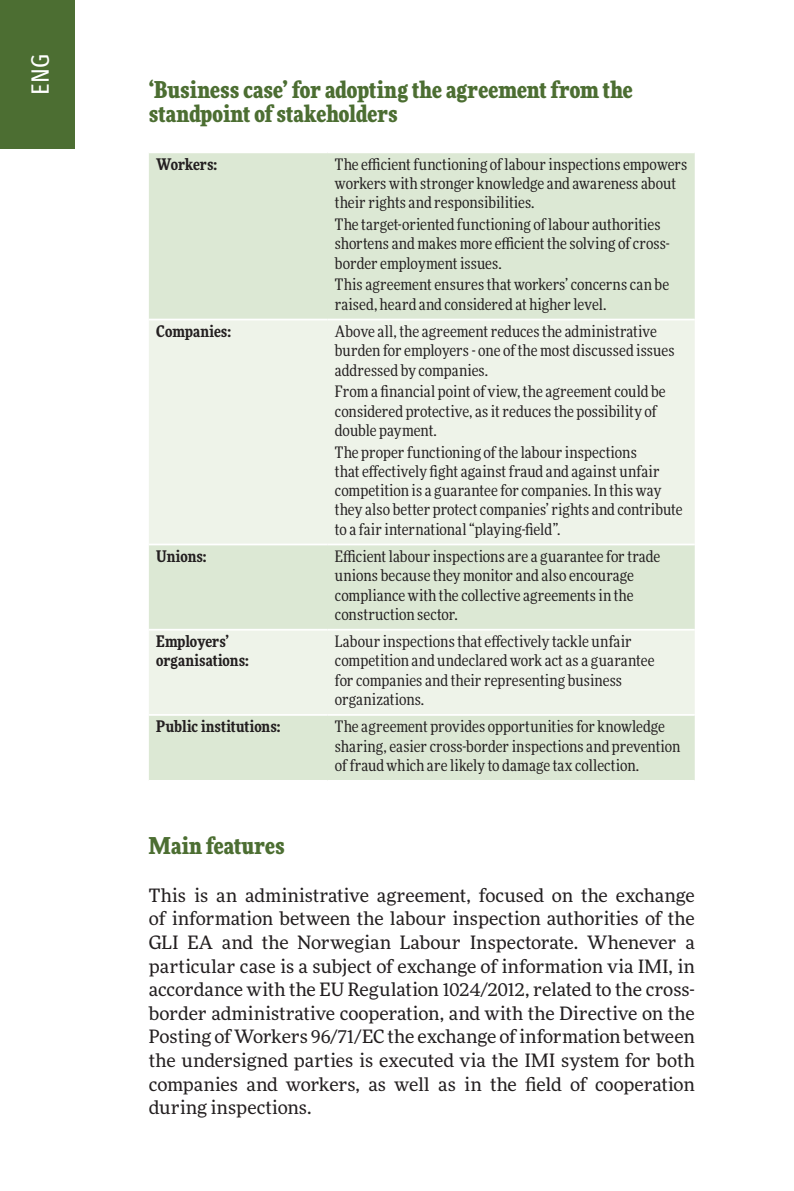
<style>
.page{position:relative;width:794px;height:1191px;background:#fff}
.page>*{position:absolute;margin:0;border:0;box-sizing:border-box;transform-origin:0 0}
.t1{font:24.5px "Fira Sans Condensed";color:#fff}
.t2{font:900 condensed 22.75px/23.6px "More Pro";color:#4c6e32;scale:1.1 1}
.t3{font:18.38px/23.6px "More Pro";letter-spacing:-.005em;color:#231f20;text-align:justify}
.t4{font:condensed 15.75px/19.2px "More Pro";letter-spacing:.005em;color:#231f20;scale:1.1 1}
.t5{font:700 condensed 15.75px/19.2px "More Pro";color:#231f20;scale:1.1 1}
</style>
<div class="page">
<div style="left:0;top:0;width:74px;height:149px;background:#4c6e32"></div>
<div style="left:149px;top:153px;width:545px;height:627px;background:#dce8d4"></div>
<svg style="left:149px;top:320px;width:545px;height:394px;background:#eaf0e4"></svg>
<hr style="left:149px;top:319px;width:178px;height:1px;background:#fff">
<hr style="left:327px;top:319px;width:367px;height:1px;background:#fff">
<hr style="left:149px;top:543px;width:178px;height:2px;background:#fff">
<hr style="left:327px;top:543px;width:367px;height:2px;background:#fff">
<hr style="left:149px;top:629px;width:178px;height:1px;background:#fff">
<hr style="left:327px;top:629px;width:367px;height:1px;background:#fff">
<hr style="left:149px;top:714px;width:178px;height:2px;background:#fff">
<hr style="left:327px;top:714px;width:367px;height:2px;background:#fff">
<h1 class="t1" style="left:22px;top:95px;width:42px;rotate:-90deg">ENG</h1>
<h2 class="t2" style="left:149px;top:76px;width:441px">‘Business case’ for adopting the agreement from the standpoint of stakeholders</h2>
<p class="t5" style="left:156px;top:153px;width:57px">Workers:</p>
<p class="t4" style="left:335px;top:154px;width:322px">The efficient functioning of labour inspections empowers workers with stronger knowledge and awareness about their rights and responsibilities.</p>
<p class="t4" style="left:335px;top:214px;width:306px">The target-oriented functioning of labour authorities shortens and makes more efficient the solving of cross&shy;border employment issues.</p>
<p class="t4" style="left:335px;top:275px;width:305px">This agreement ensures that workers’ concerns can be raised, heard and considered at higher level.</p>
<p class="t5" style="left:156px;top:320px;width:69px">Companies:</p>
<p class="t4" style="left:335px;top:321px;width:310px">Above all, the agreement reduces the administrative burden for employers - one of the most discussed issues addressed by companies.</p>
<p class="t4" style="left:335px;top:381px;width:302px">From a financial point of view, the agreement could be considered protective, as it reduces the possibility of double payment.</p>
<p class="t4" style="left:335px;top:442px;width:317px">The proper functioning of the labour inspections<br>that effectively fight against fraud and against unfair competition is a guarantee for companies. In this way they also better protect companies’ rights and contribute to a fair international “playing-field”.</p>
<p class="t5" style="left:156px;top:545px;width:47px">Unions:</p>
<p class="t4" style="left:335px;top:546px;width:297px">Efficient labour inspections are a guarantee for trade unions because they monitor and also encourage compliance with the collective agreements in the construction sector.</p>
<p class="t5" style="left:156px;top:631px;width:86px">Employers’ organisations:</p>
<p class="t4" style="left:335px;top:631px;width:292px">Labour inspections that effectively tackle unfair competition and undeclared work act as a guarantee for companies and their representing business organizations.</p>
<p class="t5" style="left:156px;top:716px;width:114px">Public institutions:</p>
<p class="t4" style="left:335px;top:716px;width:315px">The agreement provides opportunities for knowledge sharing, easier cross-border inspections and prevention of fraud which are likely to damage tax collection.</p>
<h2 class="t2" style="left:149px;top:832px;width:125px">Main features</h2>
<p class="t3" style="left:149px;top:882px;width:547px">This is an administrative agreement, focused on the exchange of information between the labour inspection authorities of the GLI EA and the Norwegian Labour Inspectorate. Whenever a particular case is a subject of exchange of information via IMI, in accordance with the EU Regulation 1024/2012, related to the cross&shy;border administrative cooperation, and with the Directive on the Posting of Workers 96/71/ЕC the exchange of information between the undersigned parties is executed via the IMI system for both companies and workers, as well as in the field of cooperation during inspections.</p>
</div>
